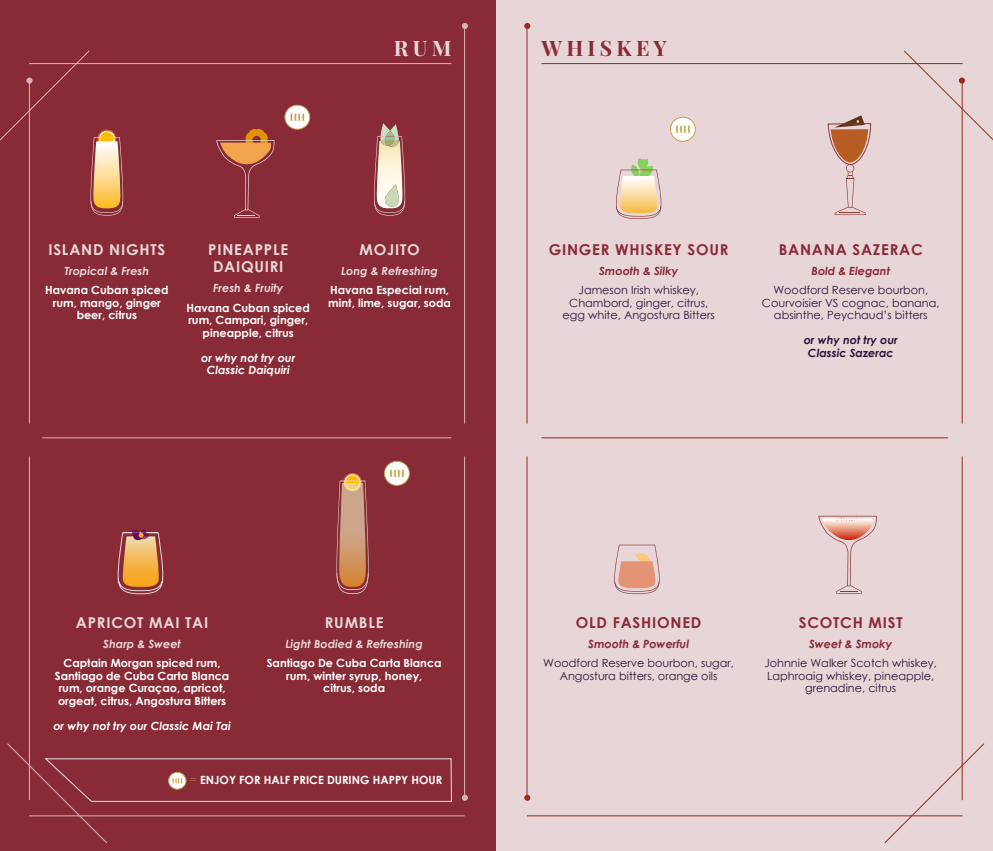
<style>
.page{position:relative;width:993px;height:851px;background:#fff}
.page>*{position:absolute;margin:0;border:0;box-sizing:border-box;transform-origin:0 0}
.t1{font:700 21.25px "Playfair Display SC";letter-spacing:.2em;color:#892b36}
.t2{font:700 21.25px "Playfair Display SC";color:#e7d7d7}
.t3{font:700 15px/17.5px "Century Gothic";letter-spacing:.05em;color:#e7d7d7;text-align:center}
.t4{font:700 15px "Century Gothic";letter-spacing:.05em;color:#892b36}
.t5{font:700 11.25px/12.5px "Century Gothic";color:#fff;text-align:center}
.t6{font:11.25px/12.5px "Century Gothic";color:#2a173a;text-align:center}
.t7{font:italic 700 11.25px "Century Gothic";color:#e7d7d7}
.t8{font:italic 700 11.25px/12.5px "Century Gothic";color:#fff;text-align:center}
.t9{font:italic 700 11.25px "Century Gothic";color:#892b36}
.t10{font:italic 700 11.25px/12.5px "Century Gothic";color:#2a173a;text-align:center}
.s1{font-family:"Playfair Display SC";font-size:12.5px;color:#c5a148}
</style>
<div class="page">
<div style="left:0;top:0;width:496px;height:850px;background:#892b36"></div>
<div style="left:496px;top:0;width:496px;height:850px;background:#e7d5d7"></div>
<svg style="left:462px;top:794px;width:6px;height:6px"></svg>
<hr style="left:29px;top:63px;width:422px;height:1px;background:#d6b5b9">
<hr style="left:29px;top:456px;width:1px;height:344px;background:#d6b5b9">
<hr style="left:29px;top:80px;width:1px;height:343px;background:#d6b5b9">
<hr style="left:464px;top:456px;width:1px;height:344px;background:#d6b5b9">
<hr style="left:464px;top:26px;width:1px;height:397px;background:#d6b5b9">
<hr style="left:29px;top:815px;width:435px;height:1px;background:#d6b5b9">
<hr style="left:42px;top:437px;width:409px;height:1px;background:#d6b5b9">
<svg style="left:462px;top:23px;width:6px;height:6px"></svg>
<hr style="left:541px;top:63px;width:421px;height:1px;background:#962d16">
<svg style="left:883px;top:742px;width:101px;height:101px"></svg>
<hr style="left:961px;top:456px;width:1px;height:344px;background:#962d16">
<hr style="left:961px;top:80px;width:1px;height:343px;background:#962d16">
<hr style="left:526px;top:456px;width:1px;height:344px;background:#962d16">
<hr style="left:526px;top:26px;width:1px;height:397px;background:#962d16">
<hr style="left:527px;top:815px;width:435px;height:1px;background:#962d16">
<hr style="left:541px;top:437px;width:406px;height:1px;background:#962d16">
<svg style="left:903px;top:50px;width:89px;height:101px"></svg>
<svg style="left:524px;top:794px;width:6px;height:6px"></svg>
<svg style="left:524px;top:23px;width:6px;height:6px"></svg>
<svg style="left:374px;top:123px;width:31px;height:93px"></svg>
<img style="left:384px;top:184px;width:15px;height:23px">
<svg style="left:0;top:50px;width:123px;height:166px"></svg>
<svg style="left:7px;top:743px;width:445px;height:100px"></svg>
<svg style="left:614px;top:544px;width:45px;height:50px"></svg>
<svg style="left:616px;top:158px;width:45px;height:61px"></svg>
<svg style="left:827px;top:115px;width:44px;height:100px"></svg>
<svg style="left:343px;top:473px;width:18px;height:18px"></svg>
<div style="left:343px;top:473px;width:19px;height:19px;border:1px solid #fff;border-radius:50%"></div>
<div style="left:344px;top:474px;width:16px;height:16px;border:1px solid #fff;border-radius:50%"></div>
<svg style="left:336px;top:480px;width:32px;height:114px"></svg>
<svg style="left:216px;top:129px;width:58px;height:89px"></svg>
<svg style="left:117px;top:530px;width:47px;height:64px"></svg>
<svg style="left:818px;top:515px;width:58px;height:78px"></svg>
<div style="left:285px;top:105px;width:24px;height:24px;background:#fff;border-radius:50%"></div>
<div style="left:284px;top:105px;width:26px;height:24px;border:1px solid #c5a148;border-radius:50%"></div>
<svg style="left:290px;top:114px;width:15px;height:7px"></svg>
<div style="left:384px;top:461px;width:25px;height:24px;background:#fff;border-radius:50%"></div>
<div style="left:384px;top:461px;width:25px;height:24px;border:1px solid #c5a148;border-radius:50%"></div>
<svg style="left:389px;top:470px;width:15px;height:6px"></svg>
<div style="left:670px;top:117px;width:25px;height:24px;background:#fff;border-radius:50%"></div>
<div style="left:670px;top:117px;width:25px;height:24px;border:1px solid #c5a148;border-radius:50%"></div>
<svg style="left:675px;top:126px;width:15px;height:7px"></svg>
<h1 class="t2" style="left:394px;top:34px;width:59px">RUM</h1>
<h1 class="t1" style="left:541px;top:34px;width:127px">WHISKEY</h1>
<h2 class="t3" style="left:48px;top:240px;width:118px">ISLAND NIGHTS</h2>
<p class="t7" style="left:64px;top:262px;width:86px">Tropical &amp; Fresh</p>
<p class="t5" style="left:45px;top:283px;width:125px">Havana Cuban spiced rum, mango, ginger beer, citrus</p>
<h2 class="t3" style="left:208px;top:240px;width:81px">PINEAPPLE<br>DAIQUIRI</h2>
<p class="t7" style="left:213px;top:279px;width:72px">Fresh &amp; Fruity</p>
<p class="t5" style="left:186px;top:301px;width:125px">Havana Cuban spiced rum, Campari, ginger, pineapple, citrus</p>
<p class="t8" style="left:201px;top:351px;width:96px">or why not try our<br>Classic Daiquiri</p>
<h2 class="t3" style="left:359px;top:240px;width:62px">MOJITO</h2>
<p class="t7" style="left:341px;top:262px;width:98px">Long &amp; Refreshing</p>
<p class="t5" style="left:328px;top:283px;width:124px;text-align:left">Havana Especial rum, mint, lime, sugar, soda</p>
<h2 class="t4" style="left:548px;top:238px;width:181px">GINGER WHISKEY SOUR</h2>
<p class="t9" style="left:599px;top:262px;width:81px">Smooth &amp; Silky</p>
<p class="t6" style="left:562px;top:283px;width:154px">Jameson Irish whiskey,<br>Chambord, ginger, citrus, egg white, Angostura Bitters</p>
<h2 class="t4" style="left:778px;top:238px;width:145px">BANANA SAZERAC</h2>
<p class="t9" style="left:811px;top:262px;width:80px">Bold &amp; Elegant</p>
<p class="t6" style="left:761px;top:283px;width:179px">Woodford Reserve bourbon,<br>Courvoisier VS cognac, banana, absinthe, Peychaud’s bitters</p>
<p class="t10" style="left:803px;top:333px;width:96px">or why not try our<br>Classic Sazerac</p>
<h2 class="t3" style="left:76px;top:613px;width:134px">APRICOT MAI TAI</h2>
<p class="t7" style="left:103px;top:634px;width:79px">Sharp &amp; Sweet</p>
<p class="t5" style="left:55px;top:656px;width:176px">Captain Morgan spiced rum,<br>Santiago de Cuba Carta Blanca rum, orange Curaçao, apricot, orgeat, citrus, Angostura Bitters</p>
<p class="t8" style="left:53px;top:718px;width:179px">or why not try our Classic Mai Tai</p>
<h2 class="t3" style="left:325px;top:613px;width:60px">RUMBLE</h2>
<p class="t7" style="left:285px;top:634px;width:139px">Light Bodied &amp; Refreshing</p>
<p class="t5" style="left:266px;top:656px;width:176px">Santiago De Cuba Carta Blanca rum, winter syrup, honey,<br>citrus, soda</p>
<p class="t5" style="left:189px;top:773px;width:254px"><span class="s1">=</span> ENJOY FOR HALF PRICE DURING HAPPY HOUR</p>
<h2 class="t4" style="left:575px;top:611px;width:127px">OLD FASHIONED</h2>
<p class="t9" style="left:588px;top:634px;width:102px">Smooth &amp; Powerful</p>
<p class="t6" style="left:543px;top:656px;width:192px">Woodford Reserve bourbon, sugar,<br>Angostura bitters, orange oils</p>
<h2 class="t4" style="left:798px;top:611px;width:105px">SCOTCH MIST</h2>
<p class="t9" style="left:808px;top:634px;width:85px">Sweet &amp; Smoky</p>
<p class="t6" style="left:764px;top:656px;width:174px">Johnnie Walker Scotch whiskey,<br>Laphroaig whiskey, pineapple, grenadine, citrus</p>
</div>
